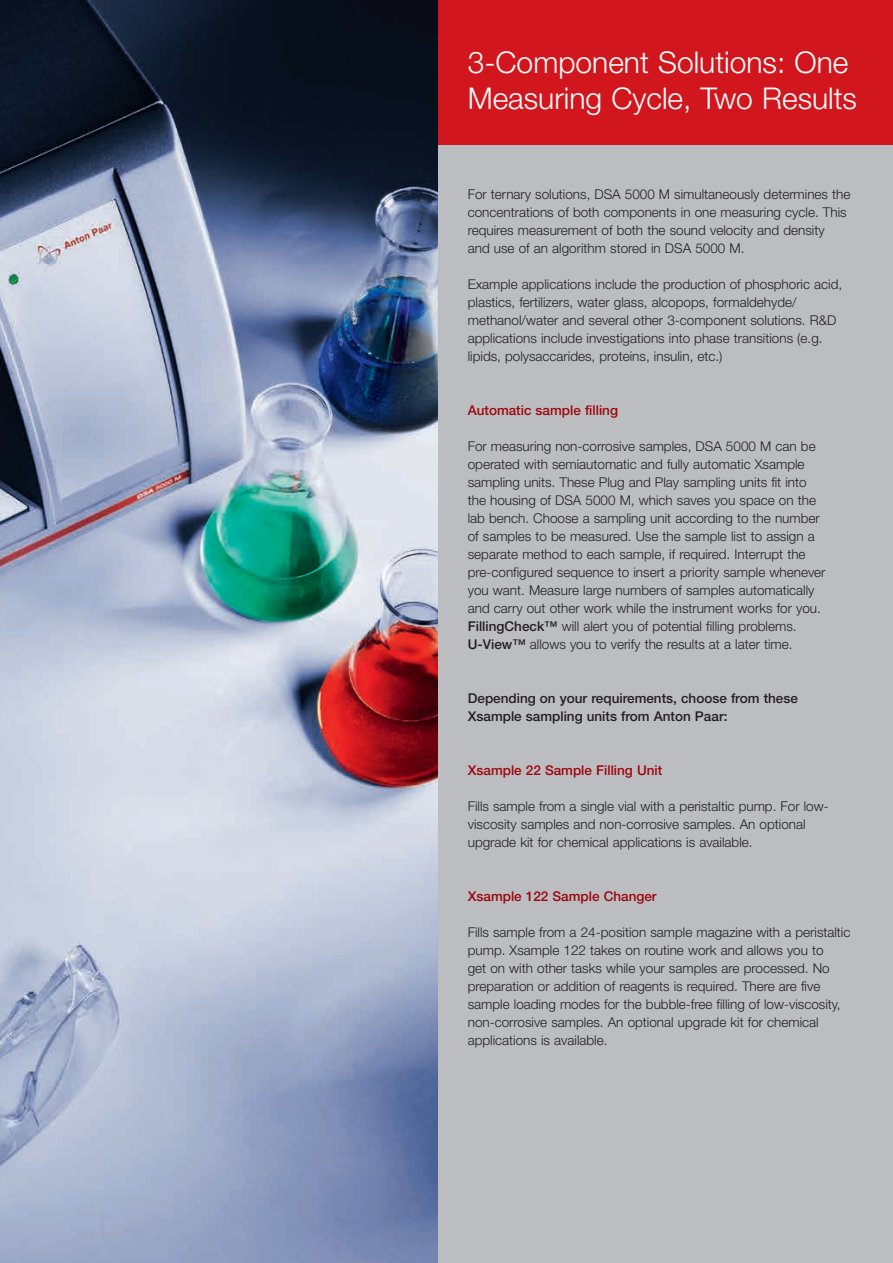
<style>
.page{position:relative;width:893px;height:1263px;background:#fff}
.page>*{position:absolute;margin:0;border:0;box-sizing:border-box;transform-origin:0 0}
.t1{font:300 30px/36px "Helvetica Neue LT";color:#fff}
.t2{font:300 13.5px/18px "Helvetica Neue LT";color:#231f20}
.t3{font:500 13.5px/18px "Helvetica Neue LT";color:#231f20}
.t4{font:500 13.5px "Helvetica Neue LT";color:#9d070d}
.s1{font-weight:500}
</style>
<div class="page">
<div style="left:310px;top:145px;width:583px;height:1118px;background:#bcbdc0"></div>
<div style="left:0;top:0;width:893px;height:145px;background:#d2161e"></div>
<img style="left:0;top:0;width:438px;height:1263px">
<h1 class="t1" style="left:468px;top:44px;width:391px">3-Component Solutions: One<br>Measuring Cycle, Two Results</h1>
<p class="t2" style="left:468px;top:185px;width:384px">For ternary solutions, DSA 5000 M simultaneously determines the concentrations of both components in one measuring cycle. This requires measurement of both the sound velocity and density<br>and use of an algorithm stored in DSA 5000 M.</p>
<p class="t2" style="left:468px;top:275px;width:376px">Example applications include the production of phosphoric acid, plastics, fertilizers, water glass, alcopops, formaldehyde/ methanol/water and several other 3-component solutions. R&amp;D applications include investigations into phase transitions (e.g. lipids, polysaccarides, proteins, insulin, etc.)</p>
<p class="t4" style="left:468px;top:402px;width:152px">Automatic sample filling</p>
<p class="t2" style="left:468px;top:437px;width:359px">For measuring non-corrosive samples, DSA 5000 M can be operated with semiautomatic and fully automatic Xsample sampling units. These Plug and Play sampling units fit into the housing of DSA 5000 M, which saves you space on the lab bench. Choose a sampling unit according to the number of samples to be measured. Use the sample list to assign a separate method to each sample, if required. Interrupt the pre-configured sequence to insert a priority sample whenever you want. Measure large numbers of samples automatically and carry out other work while the instrument works for you.<br><span class="s1">FillingCheck™</span> will alert you of potential filling problems.<br><span class="s1">U-View™</span> allows you to verify the results at a later time.</p>
<p class="t3" style="left:468px;top:689px;width:332px">Depending on your requirements, choose from these<br>Xsample sampling units from Anton Paar:</p>
<p class="t4" style="left:468px;top:762px;width:196px">Xsample 22 Sample Filling Unit</p>
<p class="t2" style="left:468px;top:797px;width:362px">Fills sample from a single vial with a peristaltic pump. For low&shy;viscosity samples and non-corrosive samples. An optional upgrade kit for chemical applications is available.</p>
<p class="t4" style="left:468px;top:888px;width:190px">Xsample 122 Sample Changer</p>
<p class="t2" style="left:468px;top:923px;width:384px">Fills sample from a 24-position sample magazine with a peristaltic pump. Xsample 122 takes on routine work and allows you to<br>get on with other tasks while your samples are processed. No preparation or addition of reagents is required. There are five sample loading modes for the bubble-free filling of low-viscosity, non-corrosive samples. An optional upgrade kit for chemical applications is available.</p>
</div>
